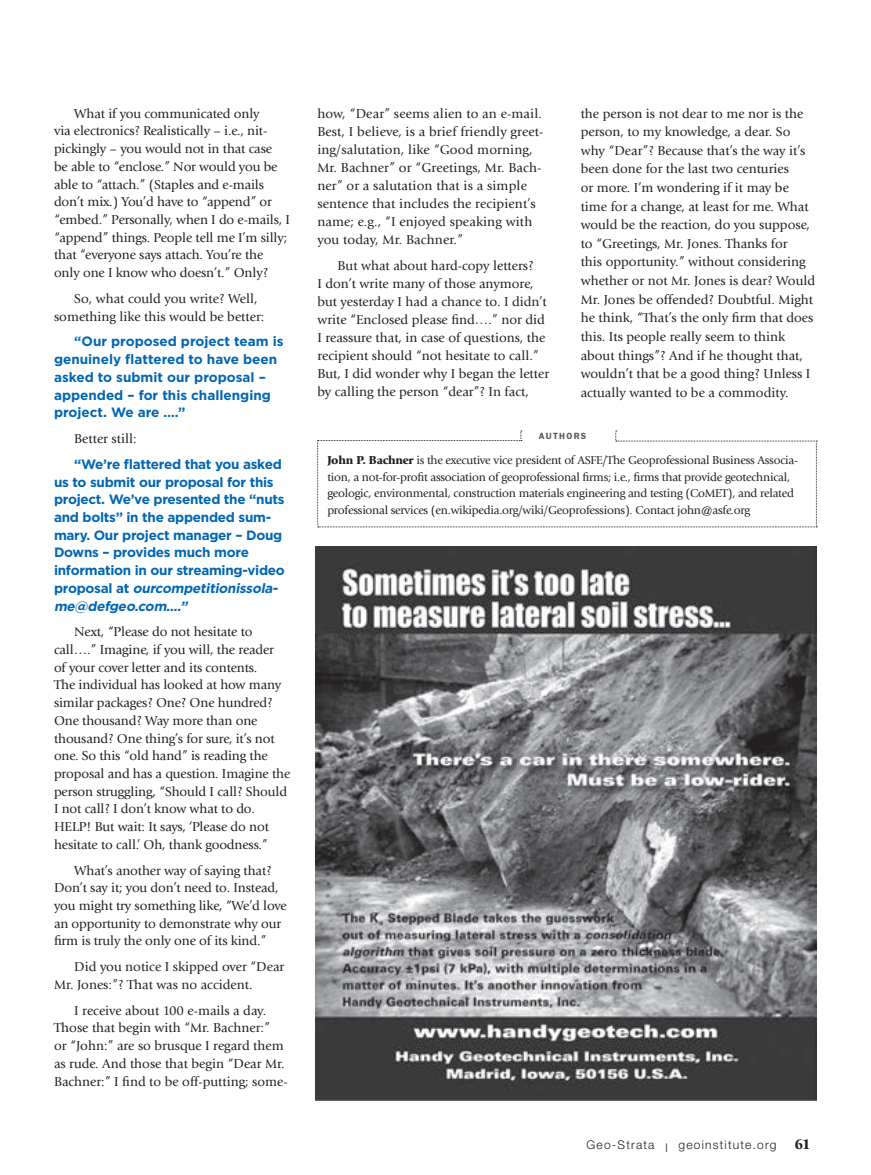
<style>
.page{position:relative;width:871px;height:1175px;background:#fff}
.page>*{position:absolute;margin:0;border:0;box-sizing:border-box;transform-origin:0 0}
.t1{font:13.5px/17.7px "Giovanni";color:#231f20}
.t2{font:700 13.5px/17.7px "Gotham";letter-spacing:-.02em;color:#0166b3}
.t3{font:700 13.5px/17.7px "Gotham";color:#0166b3}
.t4{font:12px/16.5px "Giovanni";letter-spacing:-.02em;color:#231f20}
.t5{font:300 12px "Helvetica Neue";letter-spacing:.1em;color:#231f20}
.t6{font:600 9px "Franklin Gothic";letter-spacing:.14em;color:#57585a}
.s1{font-style:italic}
.s2{font-weight:900}
.s3{font-family:"Giovanni";font-weight:900;font-size:15px}
</style>
<div class="page">
<img style="left:315px;top:547px;width:502px;height:553px">
<svg style="left:317px;top:430px;width:500px;height:97px"></svg>
<p class="t1" style="left:54px;top:105px;width:237px;text-indent:20px">What if you communicated only<br>via electronics? Realistically – i.e., nit&shy;pickingly – you would not in that case<br>be able to “enclose.” Nor would you be able to “attach.” (Staples and e-mails don’t mix.) You’d have to “append” or “embed.” Personally, when I do e-mails, I “append” things. People tell me I’m silly; that “everyone says attach. You’re the only one I know who doesn’t.” Only?</p>
<p class="t1" style="left:54px;top:290px;width:212px;text-indent:20px">So, what could you write? Well, something like this would be better:</p>
<p class="t3" style="left:54px;top:332px;width:231px;text-indent:20px">“Our proposed project team is genuinely flattered to have been asked to submit our proposal – appended – for this challenging project. We are ….”</p>
<p class="t1" style="left:74px;top:430px;width:64px">Better still:</p>
<p class="t2" style="left:54px;top:455px;width:232px;text-indent:20px">“We’re flattered that you asked us to submit our proposal for this project. We’ve presented the “nuts and bolts” in the appended sum&shy;mary. Our project manager – Doug<br>Downs – provides much more information in our streaming-video p r o p o s a l a t <span class="s1">ourcompetitionissola&shy;me@defgeo.com....”</span></p>
<p class="t1" style="left:54px;top:623px;width:238px;text-indent:20px">Next, “Please do not hesitate to call….” Imagine, if you will, the reader<br>of your cover letter and its contents.<br>The individual has looked at how many similar packages? One? One hundred?<br>One thousand? Way more than one thousand? One thing’s for sure, it’s not one. So this “old hand” is reading the proposal and has a question. Imagine the person struggling, “Should I call? Should I not call? I don’t know what to do.<br>HELP! But wait: It says, ‘Please do not hesitate to call.’ Oh, thank goodness.”</p>
<p class="t1" style="left:54px;top:861px;width:234px;text-indent:20px">What’s another way of saying that?<br>Don’t say it; you don’t need to. Instead, you might try something like, “We’d love an opportunity to demonstrate why our firm is truly the only one of its kind.”</p>
<p class="t1" style="left:54px;top:958px;width:232px;text-indent:20px">Did you notice I skipped over “Dear<br>Mr. Jones:”? That was no accident.</p>
<p class="t1" style="left:54px;top:1001px;width:235px;text-indent:20px">I receive about 100 e-mails a day.<br>Those that begin with “Mr. Bachner:”<br>or “John:” are so brusque I regard them as rude. And those that begin “Dear Mr.<br>Bachner:” I find to be off-putting; some-</p>
<p class="t1" style="left:317px;top:104px;width:228px">how, “Dear” seems alien to an e-mail.<br>Best, I believe, is a brief friendly greet&shy;ing/salutation, like “Good morning, Mr. Bachner” or “Greetings, Mr. Bach&shy;ner” or a salutation that is a simple sentence that includes the recipient’s name; e.g., “I enjoyed speaking with you today, Mr. Bachner.”</p>
<p class="t1" style="left:317px;top:256px;width:233px;text-indent:20px">But what about hard-copy letters?<br>I don’t write many of those anymore, but yesterday I had a chance to. I didn’t write “Enclosed please find….” nor did I reassure that, in case of questions, the recipient should “not hesitate to call.” But, I did wonder why I began the letter by calling the person “dear”? In fact,</p>
<p class="t1" style="left:580px;top:104px;width:236px;line-height:18.6px">the person is not dear to me nor is the person, to my knowledge, a dear. So why “Dear”? Because that’s the way it’s been done for the last two centuries<br>or more. I’m wondering if it may be time for a change, at least for me. What would be the reaction, do you suppose, to “Greetings, Mr. Jones. Thanks for<br>this opportunity.” without considering whether or not Mr. Jones is dear? Would Mr. Jones be offended? Doubtful. Might he think, “That’s the only firm that does this. Its people really seem to think about things”? And if he thought that, wouldn’t that be a good thing? Unless I actually wanted to be a commodity.</p>
<p class="t6" style="left:539px;top:431px;width:49px">AUTHORS</p>
<p class="t4" style="left:327px;top:452px;width:472px"><span class="s2">John P. Bachner</span> is the executive vice president of ASFE/The Geoprofessional Business Associa&shy;tion, a not-for-profit association of geoprofessional firms; i.e., firms that provide geotechnical, geologic, environmental, construction materials engineering and testing (CoMET), and related professional services (en.wikipedia.org/wiki/Geoprofessions). Contact john@asfe.org</p>
<p class="t5" style="left:586px;top:1136px;width:225px">Geo-Strata l geoinstitute.org <span class="s3">61</span></p>
</div>
